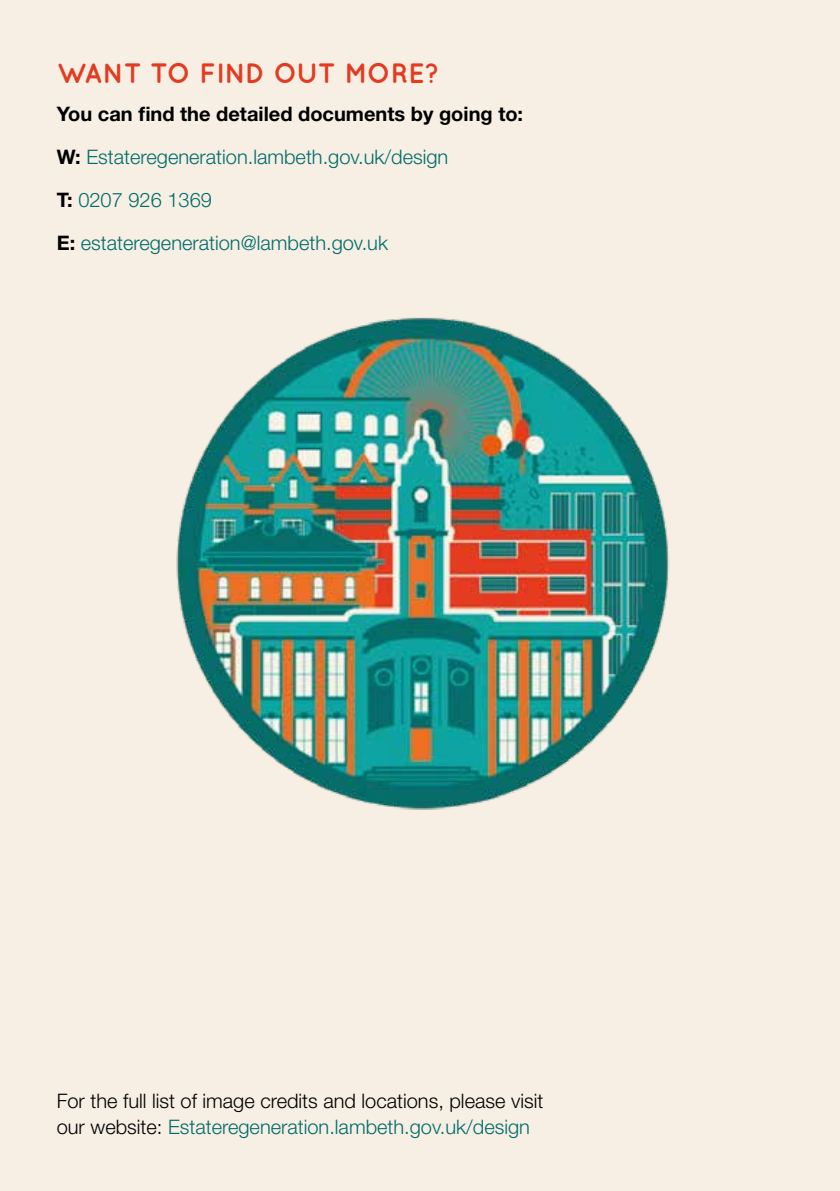
<style>
.page{position:relative;width:840px;height:1191px;background:#fff}
.page>*{position:absolute;margin:0;border:0;box-sizing:border-box;transform-origin:0 0}
.t1{font:700 28px "Quicksand";letter-spacing:-.02em;color:#e33b21}
.t2{font:300 20px/43px "Helvetica Neue";color:#006c69}
.t3{font:300 20px/26px "Helvetica Neue";color:#000}
.s1{font-weight:700;color:#000}
.s2{color:#006c69}
</style>
<div class="page">
<div style="left:0;top:0;width:839px;height:1191px;background:#f7efe4"></div>
<img style="left:176px;top:317px;width:494px;height:493px">
<h1 class="t1" style="left:57px;top:57px;width:384px">WANT TO FIND OUT MORE?</h1>
<p class="t2" style="left:57px;top:92px;width:467px"><span class="s1">You can find the detailed documents by going to:<br>W:</span> Estateregeneration.lambeth.gov.uk/design<br><span class="s1">T:</span> 0207 926 1369<br><span class="s1">E:</span> estateregeneration@lambeth.gov.uk</p>
<p class="t3" style="left:57px;top:1087px;width:487px">For the full list of image credits and locations, please visit our website: <span class="s2">Estateregeneration.lambeth.gov.uk/design</span></p>
</div>
